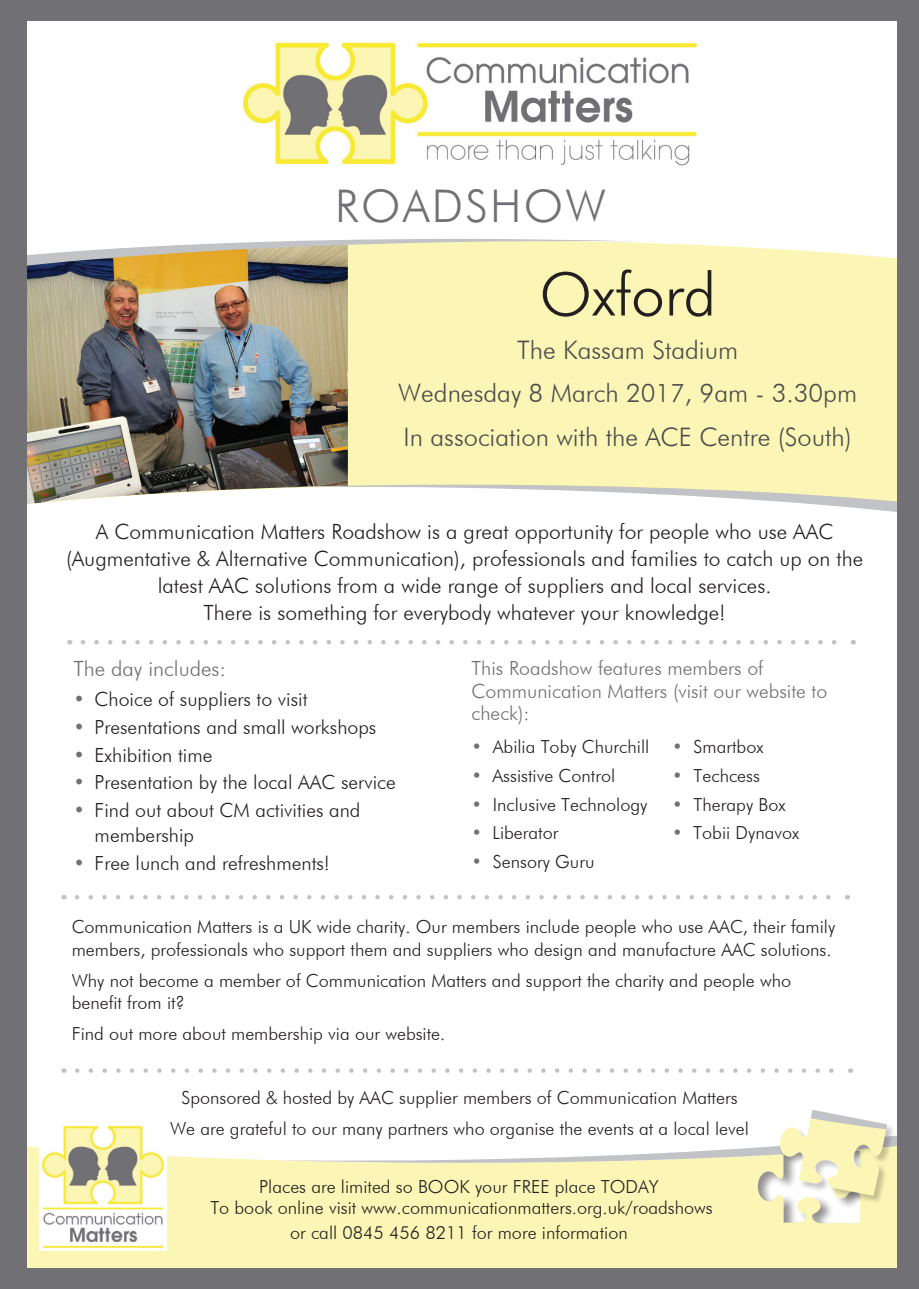
<style>
.page{position:relative;width:919px;height:1289px;background:#fff}
.page>*{position:absolute;margin:0;border:0;box-sizing:border-box;transform-origin:0 0}
.t1{font:300 60px "Futura BT";color:#231f20}
.t2{font:300 45px "Futura BT";letter-spacing:.05em;color:#717074}
.t3{font:300 25.5px "Futura BT";color:#4b4c4d}
.t4{font:300 21px/27px "Futura BT";color:#231f20;text-align:center}
.t5{font:300 21px "Futura BT";color:#717074}
.t6{font:300 19.5px/25.5px "Futura BT";color:#231f20}
.t7{font:300 19.5px/22.5px "Futura BT";color:#717074}
.t8{font:300 18px/22.5px "Futura BT";color:#231f20}
.s1{color:#717074}
</style>
<div class="page">
<svg style="left:77px;top:895px;width:754px;height:4px"></svg>
<div style="left:348px;top:243px;width:549px;height:241px;background:#fcf6b6"></div>
<img style="left:27px;top:269px;width:321px;height:235px">
<svg style="left:276px;top:484px;width:621px;height:28px"></svg>
<svg style="left:27px;top:239px;width:614px;height:30px;background:#dbd1a6"></svg>
<div style="left:0;top:0;width:918px;height:20px;background:#717074"></div>
<img style="left:243px;top:42px;width:454px;height:124px">
<div style="left:0;top:1144px;width:918px;height:144px;background:#fcf6b6"></div>
<svg style="left:27px;top:1068px;width:827px;height:94px"></svg>
<svg style="left:277px;top:1109px;width:620px;height:114px"></svg>
<img style="left:40px;top:1123px;width:126px;height:127px">
<div style="left:0;top:0;width:27px;height:1288px;background:#717074"></div>
<div style="left:897px;top:1px;width:21px;height:1287px;background:#717074"></div>
<div style="left:1px;top:1268px;width:917px;height:20px;background:#717074"></div>
<svg style="left:77px;top:1068px;width:766px;height:4px"></svg>
<svg style="left:83px;top:640px;width:754px;height:4px"></svg>
<p class="t2" style="left:335px;top:179px;width:272px">ROADSHOW</p>
<p class="t1" style="left:539px;top:258px;width:178px">Oxford</p>
<p class="t3" style="left:517px;top:334px;width:223px">The Kassam Stadium</p>
<p class="t3" style="left:398px;top:377px;width:460px">Wednesday 8 March 2017, 9am - 3.30pm</p>
<p class="t3" style="left:403px;top:421px;width:449px">In association with the ACE Centre (South)</p>
<p class="t4" style="left:66px;top:517px;width:798px">A Communication Matters Roadshow is a great opportunity for people who use AAC (Augmentative &amp; Alternative Communication), professionals and families to catch up on the latest AAC solutions from a wide range of suppliers and local services.<br>There is something for everybody whatever your knowledge!</p>
<p class="t5" style="left:73px;top:656px;width:154px">The day includes:</p>
<p class="t6" style="left:73px;top:686px;width:236px"><span class="s1">•</span> Choice of suppliers to visit</p>
<p class="t6" style="left:73px;top:714px;width:304px"><span class="s1">•</span> Presentations and small workshops</p>
<p class="t6" style="left:73px;top:741px;width:140px"><span class="s1">•</span> Exhibition time</p>
<p class="t6" style="left:73px;top:769px;width:324px"><span class="s1">•</span> Presentation by the local AAC service</p>
<p class="t6" style="left:95px;top:797px;width:267px;text-indent:-21px"><span class="s1">•</span> Find out about CM activities and membership</p>
<p class="t6" style="left:73px;top:850px;width:258px"><span class="s1">•</span> Free lunch and refreshments!</p>
<p class="t7" style="left:471px;top:657px;width:357px">This Roadshow features members of<br>Communication Matters (visit our website to check):</p>
<p class="t8" style="left:471px;top:735px;width:179px"><span class="s1">•</span> Abilia Toby Churchill</p>
<p class="t8" style="left:471px;top:764px;width:145px"><span class="s1">•</span> Assistive Control</p>
<p class="t8" style="left:471px;top:792px;width:177px"><span class="s1">•</span> Inclusive Technology</p>
<p class="t8" style="left:471px;top:821px;width:88px"><span class="s1">•</span> Liberator</p>
<p class="t8" style="left:471px;top:849px;width:124px"><span class="s1">•</span> Sensory Guru</p>
<p class="t8" style="left:672px;top:735px;width:93px"><span class="s1">•</span> Smartbox</p>
<p class="t8" style="left:672px;top:764px;width:89px"><span class="s1">•</span> Techcess</p>
<p class="t8" style="left:672px;top:792px;width:115px"><span class="s1">•</span> Therapy Box</p>
<p class="t8" style="left:672px;top:821px;width:128px"><span class="s1">•</span> Tobii Dynavox</p>
<p class="t8" style="left:72px;top:915px;width:765px">Communication Matters is a UK wide charity. Our members include people who use AAC, their family members, professionals who support them and suppliers who design and manufacture AAC solutions.</p>
<p class="t8" style="left:72px;top:968px;width:720px">Why not become a member of Communication Matters and support the charity and people who benefit from it?</p>
<p class="t8" style="left:72px;top:1022px;width:375px">Find out more about membership via our website.</p>
<p class="t8" style="left:181px;top:1086px;width:557px">Sponsored &amp; hosted by AAC supplier members of Communication Matters</p>
<p class="t8" style="left:170px;top:1117px;width:580px">We are grateful to our many partners who organise the events at a local level</p>
<p class="t8" style="left:210px;top:1175px;width:504px;line-height:21px;text-align:center">Places are limited so BOOK your FREE place TODAY<br>To book online visit www.communicationmatters.org.uk/roadshows</p>
<p class="t8" style="left:290px;top:1221px;width:339px">or call 0845 456 8211 for more information</p>
</div>
